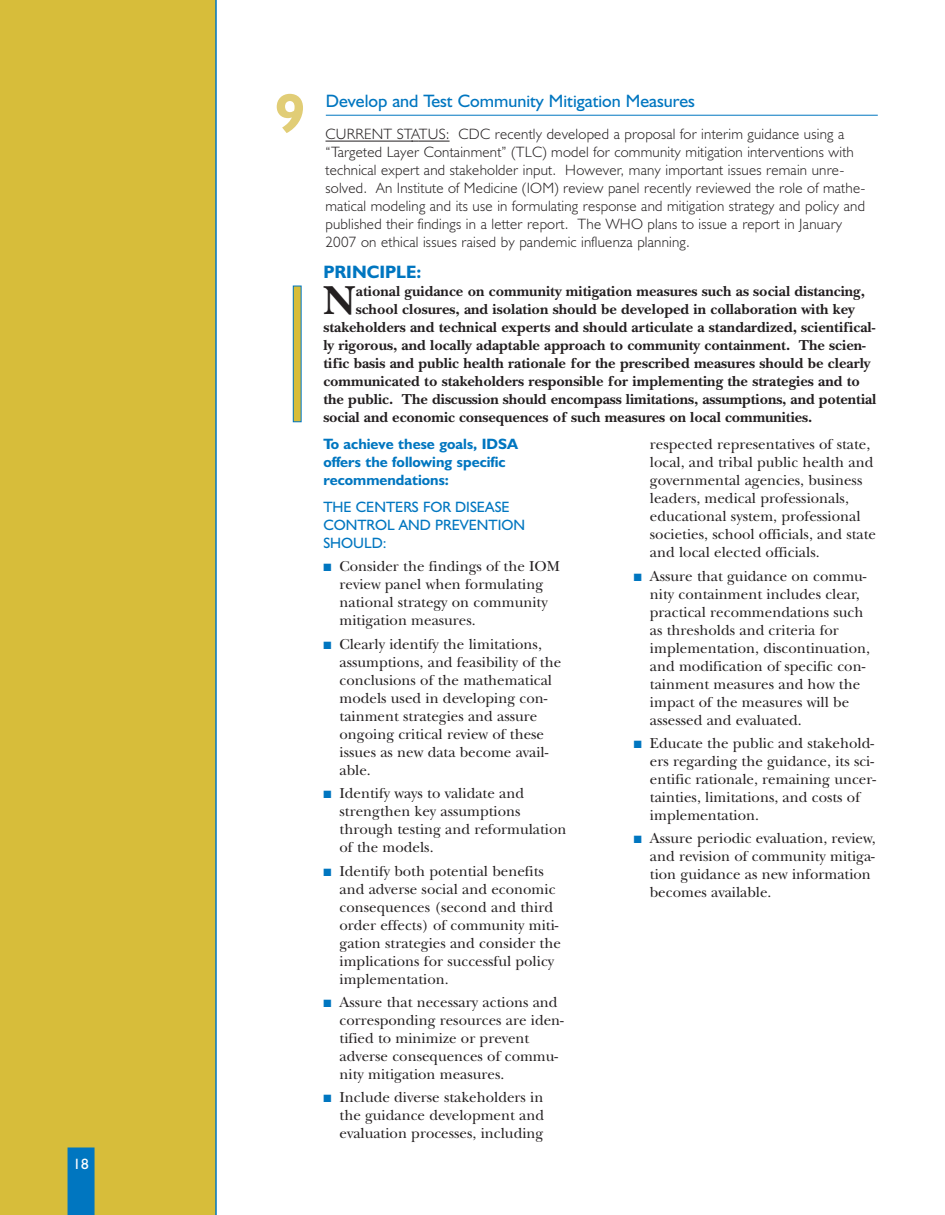
<style>
.page{position:relative;width:945px;height:1215px;background:#fff}
.page>*{position:absolute;margin:0;border:0;box-sizing:border-box;transform-origin:0 0}
.t1{font:700 55.5px "Humanist 521 BT";color:#e1cd76}
.t2{font:700 42.3px "New Baskerville";color:#231f20}
.t3{font:18px "Humanist 521 BT";color:#0076c0}
.t4{font:700 18px "Humanist 521 BT";color:#0076c0}
.t5{font:15px/18px "New Baskerville";color:#231f20}
.t6{font:700 15px "New Baskerville";color:#231f20}
.t7{font:300 15px/18px "Humanist 521 BT";letter-spacing:.015em;color:#231f20}
.t8{font:700 15px/18px "Humanist 521 BT";color:#0076c0}
.t9{font:15px/18px "Humanist 521 BT";color:#0076c0}
.t10{font:15px "Humanist 521 BT";color:#fff}
.s1{color:#0076c0}
</style>
<div class="page">
<div style="left:0;top:0;width:216px;height:1215px;background:#d7bd3a"></div>
<div style="left:68px;top:1147px;width:27px;height:68px;background:#0076c0"></div>
<hr style="left:215px;top:0;width:2px;height:1215px;background:#0076c0">
<hr style="left:326px;top:115px;width:552px;height:1px;background:#0076c0">
<hr style="left:326px;top:141px;width:87px;height:1px;background:#231f20">
<hr style="left:419px;top:141px;width:31px;height:1px;background:#231f20">
<div style="left:293px;top:286px;width:8px;height:136px;background:#d7bd3a"></div>
<div style="left:293px;top:286px;width:9px;height:136px;border:1px solid #0076c0"></div>
<p class="t10" style="left:73px;top:1159px;width:17px">18</p>
<h1 class="t1" style="left:275px;top:94px;width:32px">9</h1>
<p class="t3" style="left:326px;top:94px;width:371px">Develop and Test Community Mitigation Measures</p>
<p class="t7" style="left:326px;top:127px;width:541px">CURRENT STATUS: CDC recently developed a proposal for interim guidance using a “Targeted Layer Containment” (TLC) model for community mitigation interventions with technical expert and stakeholder input. However, many important issues remain unre&shy;solved. An Institute of Medicine (IOM) review panel recently reviewed the role of mathe&shy;matical modeling and its use in formulating response and mitigation strategy and policy and published their findings in a letter report. The WHO plans to issue a report in January 2007 on ethical issues raised by pandemic influenza planning.</p>
<p class="t4" style="left:323px;top:266px;width:99px">PRINCIPLE:</p>
<h2 class="t2" style="left:323px;top:286px;width:34px">N</h2>
<p class="t6" style="left:356px;top:286px;width:511px">ational guidance on community mitigation measures such as social distancing,</p>
<p class="t6" style="left:356px;top:304px;width:501px">school closures, and isolation should be developed in collaboration with key</p>
<p class="t6" style="left:323px;top:322px;width:554px">stakeholders and technical experts and should articulate a standardized, scientifical-</p>
<p class="t6" style="left:323px;top:340px;width:544px">ly rigorous, and locally adaptable approach to community containment. The scien-</p>
<p class="t6" style="left:323px;top:358px;width:549px">tific basis and public health rationale for the prescribed measures should be clearly</p>
<p class="t6" style="left:323px;top:376px;width:538px">communicated to stakeholders responsible for implementing the strategies and to</p>
<p class="t6" style="left:323px;top:394px;width:555px">the public. The discussion should encompass limitations, assumptions, and potential</p>
<p class="t6" style="left:323px;top:412px;width:491px">social and economic consequences of such measures on local communities.</p>
<p class="t8" style="left:323px;top:437px;width:196px">To achieve these goals, IDSA offers the following specific recommendations:</p>
<p class="t9" style="left:323px;top:500px;width:203px">THE CENTERS FOR DISEASE<br>CONTROL AND PREVENTION<br>SHOULD:</p>
<p class="t5" style="left:340px;top:559px;width:222px;text-indent:-16px"><span class="s1">■</span> Consider the findings of the IOM review panel when formulating national strategy on community mitigation measures.</p>
<p class="t5" style="left:340px;top:637px;width:223px;text-indent:-16px"><span class="s1">■</span> Clearly identify the limitations, assumptions, and feasibility of the conclusions of the mathematical models used in developing con&shy;tainment strategies and assure ongoing critical review of these issues as new data become avail&shy;able.</p>
<p class="t5" style="left:340px;top:786px;width:228px;text-indent:-16px"><span class="s1">■</span> Identify ways to validate and strengthen key assumptions through testing and reformulation of the models.</p>
<p class="t5" style="left:340px;top:863px;width:223px;text-indent:-16px"><span class="s1">■</span> Identify both potential benefits and adverse social and economic consequences (second and third order effects) of community miti&shy;gation strategies and consider the implications for successful policy implementation.</p>
<p class="t5" style="left:340px;top:995px;width:226px;text-indent:-16px"><span class="s1">■</span> Assure that necessary actions and corresponding resources are iden&shy;tified to minimize or prevent adverse consequences of commu&shy;nity mitigation measures.</p>
<p class="t5" style="left:340px;top:1090px;width:206px;text-align:justify;text-indent:-16px"><span class="s1">■</span> Include diverse stakeholders in the guidance development and evaluation processes, including</p>
<p class="t5" style="left:650px;top:437px;width:228px">respected representatives of state, local, and tribal public health and governmental agencies, business leaders, medical professionals, educational system, professional societies, school officials, and state and local elected officials.</p>
<p class="t5" style="left:650px;top:569px;width:222px;text-indent:-16px"><span class="s1">■</span> Assure that guidance on commu&shy;nity containment includes clear, practical recommendations such as thresholds and criteria for implementation, discontinuation, and modification of specific con&shy;tainment measures and how the impact of the measures will be assessed and evaluated.</p>
<p class="t5" style="left:650px;top:736px;width:228px;text-indent:-16px"><span class="s1">■</span> Educate the public and stakehold&shy;ers regarding the guidance, its sci&shy;entific rationale, remaining uncer&shy;tainties, limitations, and costs of implementation.</p>
<p class="t5" style="left:650px;top:831px;width:227px;text-indent:-16px"><span class="s1">■</span> Assure periodic evaluation, review, and revision of community mitiga&shy;tion guidance as new information becomes available.</p>
</div>
